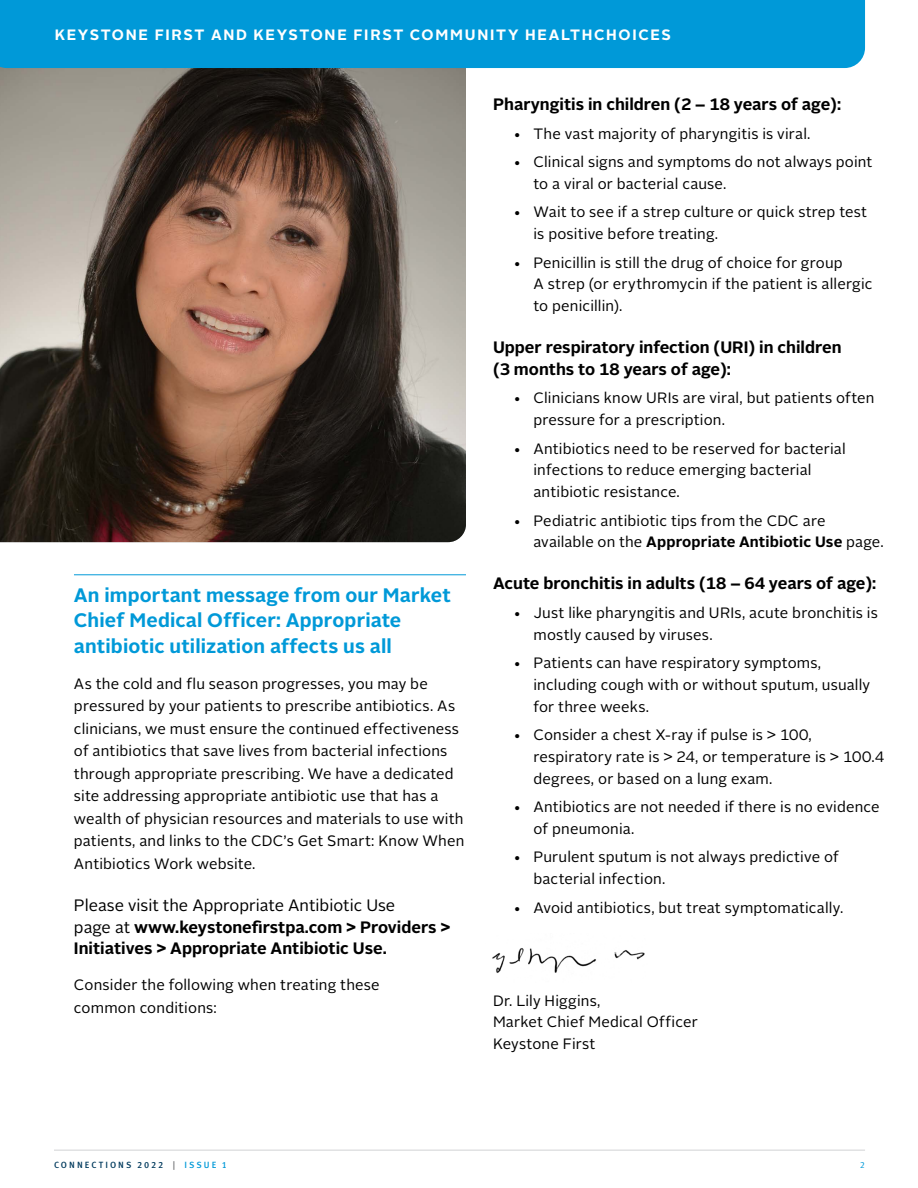
<style>
.page{position:relative;width:918px;height:1188px;background:#fff}
.page>*{position:absolute;margin:0;border:0;box-sizing:border-box;transform-origin:0 0}
.t1{font:700 19.5px/25.5px "Alright Sans";letter-spacing:.005em;color:#0099d8}
.Topic_Header{font:700 16.5px/21.8px "Alright Sans";color:#000}
.Body_Copy{font:15px/21.8px "Alright Sans";letter-spacing:.01em;color:#000}
.t2{font:700 15px "Alright Sans";letter-spacing:.105em;color:#fff}
.t3{font:500 9px "Meta Pro";letter-spacing:.225em;color:#003a5d}
.t4{font:9px "Meta Pro Norm";color:#0099d8}
.s1{font-weight:400}
.s2{font-weight:700}
.s3{color:#6d6e71}
.s4{color:#0099d8}
</style>
<div class="page">
<hr style="left:54px;top:1150px;width:811px;height:1px;background:#d1d3d4">
<hr style="left:74px;top:575px;width:392px;height:1px;background:#0099d8">
<img style="left:0;top:68px;width:466px;height:474px">
<img style="left:492px;top:948px;width:153px;height:25px">
<div style="left:0;top:0;width:865px;height:68px;background:#0099d8"></div>
<p class="t2" style="left:55px;top:24px;width:618px">KEYSTONE FIRST AND KEYSTONE FIRST COMMUNITY HEALTHCHOICES</p>
<p class="t1" style="left:74px;top:583px;width:378px">An important message from our Market<br>Chief Medical Officer: Appropriate antibiotic utilization affects us all</p>
<p class="Body_Copy" style="left:74px;top:673px;width:392px;line-height:22.5px">As the cold and flu season progresses, you may be pressured by your patients to prescribe antibiotics. As clinicians, we must ensure the continued effectiveness of antibiotics that save lives from bacterial infections through appropriate prescribing. We have a dedicated site addressing appropriate antibiotic use that has a wealth of physician resources and materials to use with patients, and links to the CDC’s Get Smart: Know When Antibiotics Work website.</p>
<p class="Topic_Header" style="left:74px;top:894px;width:378px"><span class="s1">Please visit the Appropriate Antibiotic Use<br>page at</span> www.keystonefirstpa.com &gt; Providers &gt;<br>Initiatives &gt; Appropriate Antibiotic Use.</p>
<p class="Body_Copy" style="left:74px;top:974px;width:307px;line-height:22.5px">Consider the following when treating these common conditions:</p>
<p class="Topic_Header" style="left:493px;top:94px;width:350px">Pharyngitis in children (2 – 18 years of age):</p>
<p class="Body_Copy" style="left:513px;top:123px;width:299px">• The vast majority of pharyngitis is viral.</p>
<p class="Body_Copy" style="left:534px;top:151px;width:340px;text-indent:-20px">• Clinical signs and symptoms do not always point to a viral or bacterial cause.</p>
<p class="Body_Copy" style="left:534px;top:202px;width:335px;text-indent:-20px">• Wait to see if a strep culture or quick strep test is positive before treating.</p>
<p class="Body_Copy" style="left:534px;top:252px;width:341px;text-indent:-20px">• Penicillin is still the drug of choice for group<br>A strep (or erythromycin if the patient is allergic to penicillin).</p>
<p class="Topic_Header" style="left:493px;top:337px;width:350px">Upper respiratory infection (URI) in children (3 months to 18 years of age):</p>
<p class="Body_Copy" style="left:534px;top:388px;width:343px;text-indent:-20px">• Clinicians know URIs are viral, but patients often pressure for a prescription.</p>
<p class="Body_Copy" style="left:534px;top:438px;width:314px;text-indent:-20px">• Antibiotics need to be reserved for bacterial infections to reduce emerging bacterial antibiotic resistance.</p>
<p class="Body_Copy" style="left:534px;top:510px;width:352px;text-indent:-20px">• Pediatric antibiotic tips from the CDC are available on the <span class="s2">Appropriate Antibiotic Use</span> page.</p>
<p class="Topic_Header" style="left:493px;top:573px;width:385px">Acute bronchitis in adults (18 – 64 years of age):</p>
<p class="Body_Copy" style="left:534px;top:602px;width:346px;text-indent:-20px">• Just like pharyngitis and URIs, acute bronchitis is mostly caused by viruses.</p>
<p class="Body_Copy" style="left:534px;top:652px;width:338px;text-indent:-20px">• Patients can have respiratory symptoms, including cough with or without sputum, usually for three weeks.</p>
<p class="Body_Copy" style="left:534px;top:724px;width:352px;text-indent:-20px">• Consider a chest X-ray if pulse is &gt; 100, respiratory rate is &gt; 24, or temperature is &gt; 100.4 degrees, or based on a lung exam.</p>
<p class="Body_Copy" style="left:534px;top:796px;width:348px;text-indent:-20px">• Antibiotics are not needed if there is no evidence of pneumonia.</p>
<p class="Body_Copy" style="left:534px;top:847px;width:307px;text-indent:-20px">• Purulent sputum is not always predictive of bacterial infection.</p>
<p class="Body_Copy" style="left:513px;top:897px;width:332px">• Avoid antibiotics, but treat symptomatically.</p>
<p class="Body_Copy" style="left:493px;top:990px;width:206px">Dr. Lily Higgins,<br>Market Chief Medical Officer<br>Keystone First</p>
<p class="t3" style="left:54px;top:1158px;width:175px">CONNECTIONS 2022 <span class="s3">|</span> <span class="s4">ISSUE 1</span></p>
<p class="t4" style="left:860px;top:1158px;width:7px">2</p>
</div>
